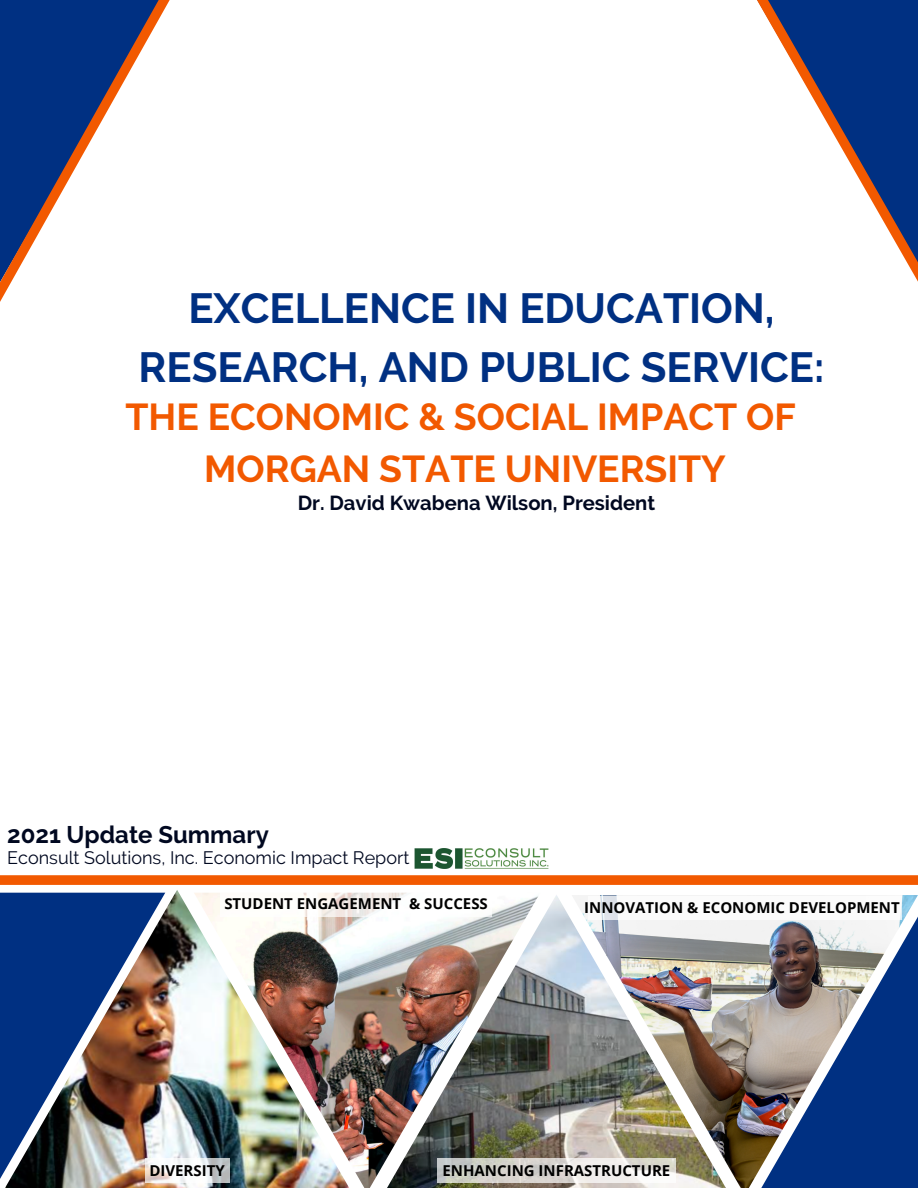
<style>
.page{position:relative;width:918px;height:1188px;background:#fff}
.page>*{position:absolute;margin:0;border:0;box-sizing:border-box;transform-origin:0 0}
.t1{font:700 42px/58.5px "Raleway";color:#003082;text-align:center}
.t2{font:700 37.35px "Raleway";color:#f25900}
.t3{font:700 24px "Raleway";color:#000820}
.t4{font:700 20.25px "Raleway";color:#000820}
.t5{font:18px "Raleway";color:#000820}
.t6{font:700 15px "Open Sans";color:#000}
</style>
<div class="page">
<svg style="left:0;top:875px;width:693px;height:10px;background:#f25e07"></svg>
<img style="left:415px;top:848px;width:134px;height:20px">
<img style="left:351px;top:917px;width:32px;height:271px">
<img style="left:3px;top:890px;width:348px;height:298px">
<img style="left:383px;top:895px;width:189px;height:293px">
<img style="left:572px;top:895px;width:121px;height:293px">
<img style="left:693px;top:875px;width:225px;height:313px">
<img style="left:0;top:893px;width:165px;height:295px">
<svg style="left:0;top:0;width:170px;height:302px"></svg>
<svg style="left:757px;top:0;width:161px;height:282px"></svg>
<svg style="left:145px;top:1158px;width:84px;height:25px"></svg>
<svg style="left:220px;top:893px;width:271px;height:24px"></svg>
<div style="left:588px;top:896px;width:313px;height:23px;background:#fff"></div>
<svg style="left:438px;top:1158px;width:238px;height:25px;background:#dedcd7"></svg>
<p class="t1" style="left:139px;top:279px;width:687px">EXCELLENCE IN EDUCATION,<br>RESEARCH, AND PUBLIC SERVICE:</p>
<p class="t2" style="left:125px;top:395px;width:672px">THE ECONOMIC &amp; SOCIAL IMPACT OF</p>
<p class="t2" style="left:204px;top:447px;width:523px">MORGAN STATE UNIVERSITY</p>
<p class="t4" style="left:298px;top:491px;width:359px">Dr. David Kwabena Wilson, President</p>
<p class="t3" style="left:7px;top:820px;width:263px">2021 Update Summary</p>
<p class="t5" style="left:7px;top:847px;width:404px">Econsult Solutions, Inc. Economic Impact Report</p>
<p class="t6" style="left:224px;top:893px;width:265px">STUDENT ENGAGEMENT &amp; SUCCESS</p>
<p class="t6" style="left:584px;top:897px;width:317px">INNOVATION &amp; ECONOMIC DEVELOPMENT</p>
<p class="t6" style="left:149px;top:1160px;width:77px">DIVERSITY</p>
<p class="t6" style="left:443px;top:1160px;width:229px">ENHANCING INFRASTRUCTURE</p>
</div>
